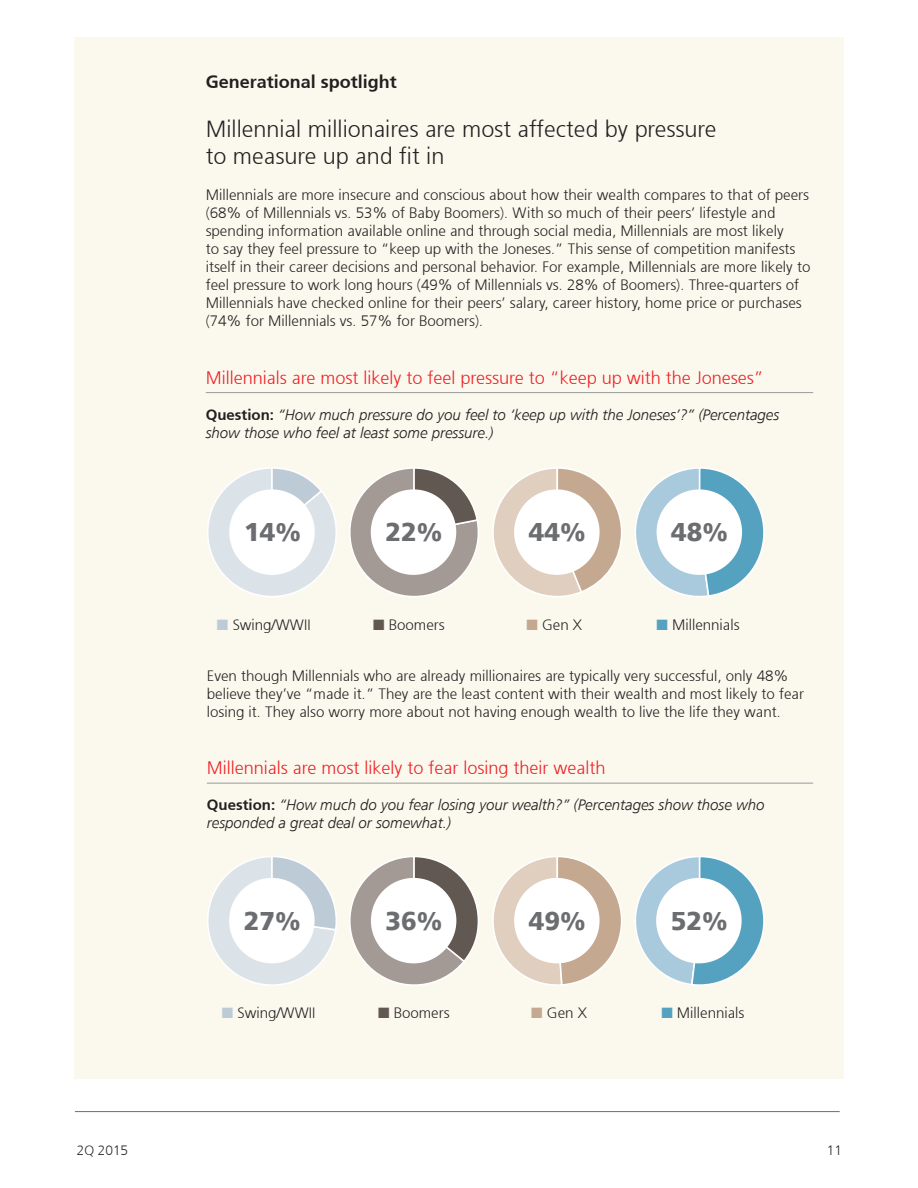
<style>
.page{position:relative;width:918px;height:1188px;background:#fff}
.page>*{position:absolute;margin:0;border:0;box-sizing:border-box;transform-origin:0 0}
.t1{font:700 25.65px "Frutiger 55 Roman";color:#6c6d70}
.t2{font:300 23.25px/27px "Frutiger 45";color:#231f20}
.t3{font:300 18px "Frutiger 45";color:#ee1d23}
.t4{font:300 18px "Frutiger 45";color:#231f20}
.t5{font:300 15px/18px "Frutiger 45";color:#231f20}
.t6{font:italic 300 15px/18px "Frutiger 45";color:#231f20}
.t7{font:300 13.5px "Frutiger 45";color:#231f20}
.s1{font-style:normal}
.s2{color:#bccbd6}
.s3{color:#625852}
.s4{color:#c4a88f}
.s5{color:#55a2c0}
</style>
<div class="page">
<hr style="left:75px;top:1111px;width:765px;height:1px;background:#6c6d70">
<div style="left:74px;top:37px;width:770px;height:1042px;background:#fbf8ee"></div>
<hr style="left:207px;top:783px;width:606px;height:1px;background:#999b9e">
<svg style="left:492px;top:856px;width:130px;height:130px"></svg>
<svg style="left:635px;top:856px;width:130px;height:130px"></svg>
<svg style="left:207px;top:856px;width:272px;height:130px"></svg>
<div style="left:229px;top:878px;width:86px;height:85px;background:#fff;border-radius:50%"></div>
<div style="left:371px;top:878px;width:85px;height:85px;background:#fff;border-radius:50%"></div>
<div style="left:514px;top:878px;width:86px;height:85px;background:#fff;border-radius:50%"></div>
<div style="left:656px;top:878px;width:86px;height:85px;background:#fff;border-radius:50%"></div>
<hr style="left:206px;top:392px;width:607px;height:1px;background:#999b9e">
<svg style="left:635px;top:468px;width:130px;height:129px"></svg>
<svg style="left:207px;top:468px;width:415px;height:129px"></svg>
<div style="left:229px;top:489px;width:86px;height:86px;background:#fff;border-radius:50%"></div>
<div style="left:371px;top:489px;width:85px;height:86px;background:#fff;border-radius:50%"></div>
<div style="left:514px;top:489px;width:86px;height:86px;background:#fff;border-radius:50%"></div>
<div style="left:657px;top:489px;width:85px;height:86px;background:#fff;border-radius:50%"></div>
<p class="t4" style="left:206px;top:71px;width:193px">Generational spotlight</p>
<p class="t2" style="left:206px;top:115px;width:512px">Millennial millionaires are most affected by pressure to measure up and fit in</p>
<p class="t5" style="left:206px;top:186px;width:606px">Millennials are more insecure and conscious about how their wealth compares to that of peers (68% of Millennials vs. 53% of Baby Boomers). With so much of their peers’ lifestyle and spending information available online and through social media, Millennials are most likely<br>to say they feel pressure to “keep up with the Joneses.” This sense of competition manifests itself in their career decisions and personal behavior. For example, Millennials are more likely to feel pressure to work long hours (49% of Millennials vs. 28% of Boomers). Three-quarters of Millennials have checked online for their peers’ salary, career history, home price or purchases (74% for Millennials vs. 57% for Boomers).</p>
<p class="t3" style="left:206px;top:367px;width:560px">Millennials are most likely to feel pressure to “keep up with the Joneses”</p>
<p class="t6" style="left:206px;top:406px;width:575px"><span class="s1">Question:</span> “How much pressure do you feel to ‘keep up with the Joneses’?” (Percentages show those who feel at least some pressure.)</p>
<p class="t1" style="left:244px;top:517px;width:58px">14%</p>
<p class="t1" style="left:386px;top:517px;width:58px">22%</p>
<p class="t1" style="left:529px;top:517px;width:58px">44%</p>
<p class="t1" style="left:671px;top:517px;width:58px">48%</p>
<p class="t5" style="left:217px;top:616px;width:95px"><span class="s2">■</span> Swing/WWII</p>
<p class="t5" style="left:373px;top:616px;width:73px"><span class="s3">■</span> Boomers</p>
<p class="t5" style="left:526px;top:616px;width:57px"><span class="s4">■</span> Gen X</p>
<p class="t5" style="left:657px;top:616px;width:85px"><span class="s5">■</span> Millennials</p>
<p class="t5" style="left:207px;top:666px;width:599px">Even though Millennials who are already millionaires are typically very successful, only 48% believe they’ve “made it.” They are the least content with their wealth and most likely to fear losing it. They also worry more about not having enough wealth to live the life they want.</p>
<p class="t3" style="left:207px;top:758px;width:400px">Millennials are most likely to fear losing their wealth</p>
<p class="t6" style="left:207px;top:796px;width:559px"><span class="s1">Question:</span> “How much do you fear losing your wealth?” (Percentages show those who responded a great deal or somewhat.)</p>
<p class="t1" style="left:244px;top:905px;width:58px">27%</p>
<p class="t1" style="left:386px;top:905px;width:58px">36%</p>
<p class="t1" style="left:529px;top:905px;width:58px">49%</p>
<p class="t1" style="left:671px;top:905px;width:58px">52%</p>
<p class="t5" style="left:222px;top:1004px;width:95px"><span class="s2">■</span> Swing/WWII</p>
<p class="t5" style="left:378px;top:1004px;width:73px"><span class="s3">■</span> Boomers</p>
<p class="t5" style="left:531px;top:1004px;width:57px"><span class="s4">■</span> Gen X</p>
<p class="t5" style="left:661px;top:1004px;width:85px"><span class="s5">■</span> Millennials</p>
<p class="t7" style="left:77px;top:1143px;width:53px">2Q 2015</p>
<p class="t7" style="left:827px;top:1143px;width:17px">11</p>
</div>
